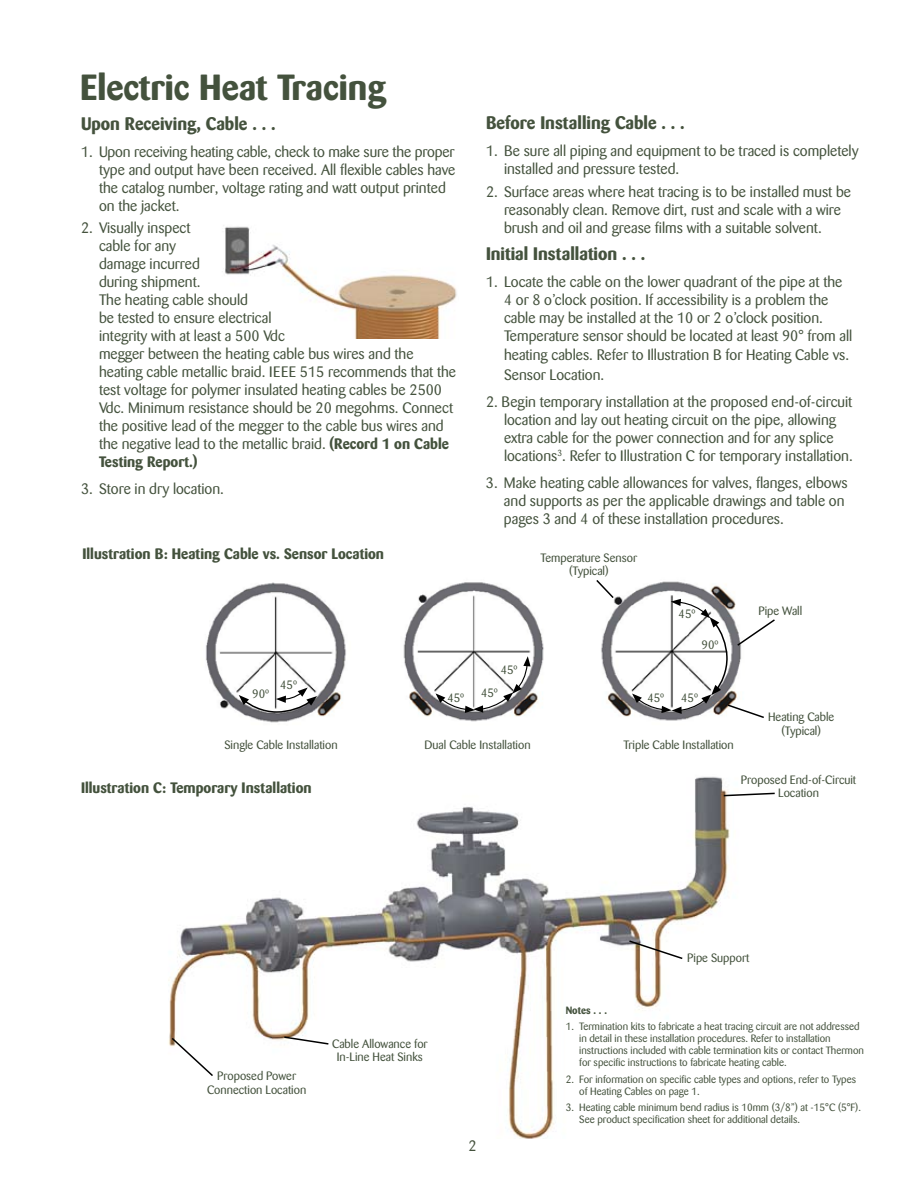
<style>
.page{position:relative;width:918px;height:1188px;background:#fff}
.page>*{position:absolute;margin:0;border:0;box-sizing:border-box;transform-origin:0 0}
.t1{font:700 36px "Barmeno";color:#44523d}
.t2{font:700 18px "Barmeno";color:#44523d}
.t3{font:15px/18px "Barmeno";color:#44523d}
.t4{font:700 15px "Barmeno";color:#44523d}
.t5{font:12px/13.5px "Barmeno";color:#44523d;text-align:center}
.t6{font:10.5px/12px "Barmeno";color:#44523d}
.t7{font:700 10.5px "Barmeno";color:#44523d}
.s1{font-weight:700}
</style>
<div class="page">
<img style="left:224px;top:226px;width:233px;height:113px">
<img style="left:168px;top:776px;width:562px;height:363px">
<svg style="left:170px;top:1036px;width:45px;height:42px"></svg>
<svg style="left:283px;top:1035px;width:47px;height:11px"></svg>
<svg style="left:722px;top:792px;width:53px;height:5px"></svg>
<svg style="left:628px;top:939px;width:56px;height:21px"></svg>
<img style="left:206px;top:581px;width:527px;height:142px">
<svg style="left:595px;top:580px;width:20px;height:20px"></svg>
<svg style="left:632px;top:599px;width:143px;height:120px"></svg>
<svg style="left:436px;top:656px;width:95px;height:57px"></svg>
<svg style="left:239px;top:688px;width:78px;height:26px"></svg>
<h1 class="t1" style="left:80px;top:65px;width:308px">Electric Heat Tracing</h1>
<p class="t2" style="left:81px;top:112px;width:196px">Upon Receiving, Cable . . .</p>
<p class="t3" style="left:99px;top:143px;width:358px;text-indent:-18px">1. Upon receiving heating cable, check to make sure the proper type and output have been received. All flexible cables have the catalog number, voltage rating and watt output printed on the jacket.</p>
<p class="t3" style="left:99px;top:219px;width:359px;text-indent:-18px">2. Visually inspect<br>cable for any<br>damage incurred<br>during shipment.<br>The heating cable should<br>be tested to ensure electrical<br>integrity with at least a 500 Vdc<br>megger between the heating cable bus wires and the heating cable metallic braid. IEEE 515 recommends that the test voltage for polymer insulated heating cables be 2500<br>Vdc. Minimum resistance should be 20 megohms. Connect the positive lead of the megger to the cable bus wires and the negative lead to the metallic braid. <span class="s1">(Record 1 on Cable Testing Report.)</span></p>
<p class="t3" style="left:81px;top:480px;width:144px">3. Store in dry location.</p>
<p class="t4" style="left:82px;top:545px;width:303px">Illustration B: Heating Cable vs. Sensor Location</p>
<p class="t2" style="left:486px;top:112px;width:200px">Before Installing Cable . . .</p>
<p class="t3" style="left:504px;top:142px;width:356px;text-indent:-18px">1. Be sure all piping and equipment to be traced is completely installed and pressure tested.</p>
<p class="t3" style="left:504px;top:183px;width:349px;text-indent:-18px">2. Surface areas where heat tracing is to be installed must be reasonably clean. Remove dirt, rust and scale with a wire brush and oil and grease films with a suitable solvent.</p>
<p class="t2" style="left:486px;top:243px;width:161px">Initial Installation . . .</p>
<p class="t3" style="left:504px;top:273px;width:350px;text-indent:-18px">1. Locate the cable on the lower quadrant of the pipe at the 4 or 8 o’clock position. If accessibility is a problem the cable may be installed at the 10 or 2 o’clock position.<br>Temperature sensor should be located at least 90° from all</p>
<p class="t3" style="left:504px;top:345px;width:347px;line-height:19.5px">heating cables. Refer to Illustration B for Heating Cable vs.<br>Sensor Location.</p>
<p class="t3" style="left:504px;top:393px;width:350px;text-indent:-18px">2. Begin temporary installation at the proposed end-of-circuit location and lay out heating circuit on the pipe, allowing extra cable for the power connection and for any splice locations<sup>3</sup>. Refer to Illustration C for temporary installation.</p>
<p class="t3" style="left:504px;top:474px;width:345px;text-indent:-18px">3. Make heating cable allowances for valves, flanges, elbows and supports as per the applicable drawings and table on pages 3 and 4 of these installation procedures.</p>
<p class="t5" style="left:541px;top:551px;width:98px">Temperature Sensor (Typical)</p>
<p class="t5" style="left:501px;top:664px;width:18px">45º</p>
<p class="t5" style="left:679px;top:608px;width:18px">45º</p>
<p class="t5" style="left:702px;top:638px;width:18px">90º</p>
<p class="t5" style="left:759px;top:605px;width:45px">Pipe Wall</p>
<p class="t5" style="left:280px;top:678px;width:18px">45º</p>
<p class="t5" style="left:252px;top:687px;width:18px">90º</p>
<p class="t5" style="left:481px;top:686px;width:18px">45º</p>
<p class="t5" style="left:447px;top:691px;width:18px">45º</p>
<p class="t5" style="left:647px;top:691px;width:18px">45º</p>
<p class="t5" style="left:681px;top:691px;width:18px">45º</p>
<p class="t5" style="left:224px;top:738px;width:115px">Single Cable Installation</p>
<p class="t5" style="left:425px;top:738px;width:107px">Dual Cable Installation</p>
<p class="t5" style="left:624px;top:738px;width:112px">Triple Cable Installation</p>
<p class="t5" style="left:768px;top:711px;width:68px">Heating Cable (Typical)</p>
<p class="t4" style="left:81px;top:779px;width:232px">Illustration C: Temporary Installation</p>
<p class="t5" style="left:741px;top:773px;width:117px">Proposed End-of-Circuit<br>Location</p>
<p class="t5" style="left:207px;top:1069px;width:101px">Proposed Power<br>Connection Location</p>
<p class="t5" style="left:332px;top:1037px;width:97px">Cable Allowance for<br>In-Line Heat Sinks</p>
<p class="t3" style="left:468px;top:1136px;width:10px">2</p>
<p class="t5" style="left:687px;top:951px;width:64px">Pipe Support</p>
<p class="t7" style="left:566px;top:1004px;width:43px">Notes . . .</p>
<p class="t6" style="left:579px;top:1021px;width:286px;text-indent:-14px">1. Termination kits to fabricate a heat tracing circuit are not addressed in detail in these installation procedures. Refer to installation instructions included with cable termination kits or contact Thermon for specific instructions to fabricate heating cable.</p>
<p class="t6" style="left:579px;top:1073px;width:278px;text-indent:-14px">2. For information on specific cable types and options, refer to Types of Heating Cables on page 1.</p>
<p class="t6" style="left:579px;top:1102px;width:283px;text-indent:-14px">3. Heating cable minimum bend radius is 10mm (3/8”) at -15°C (5°F).<br>See product specification sheet for additional details.</p>
</div>
